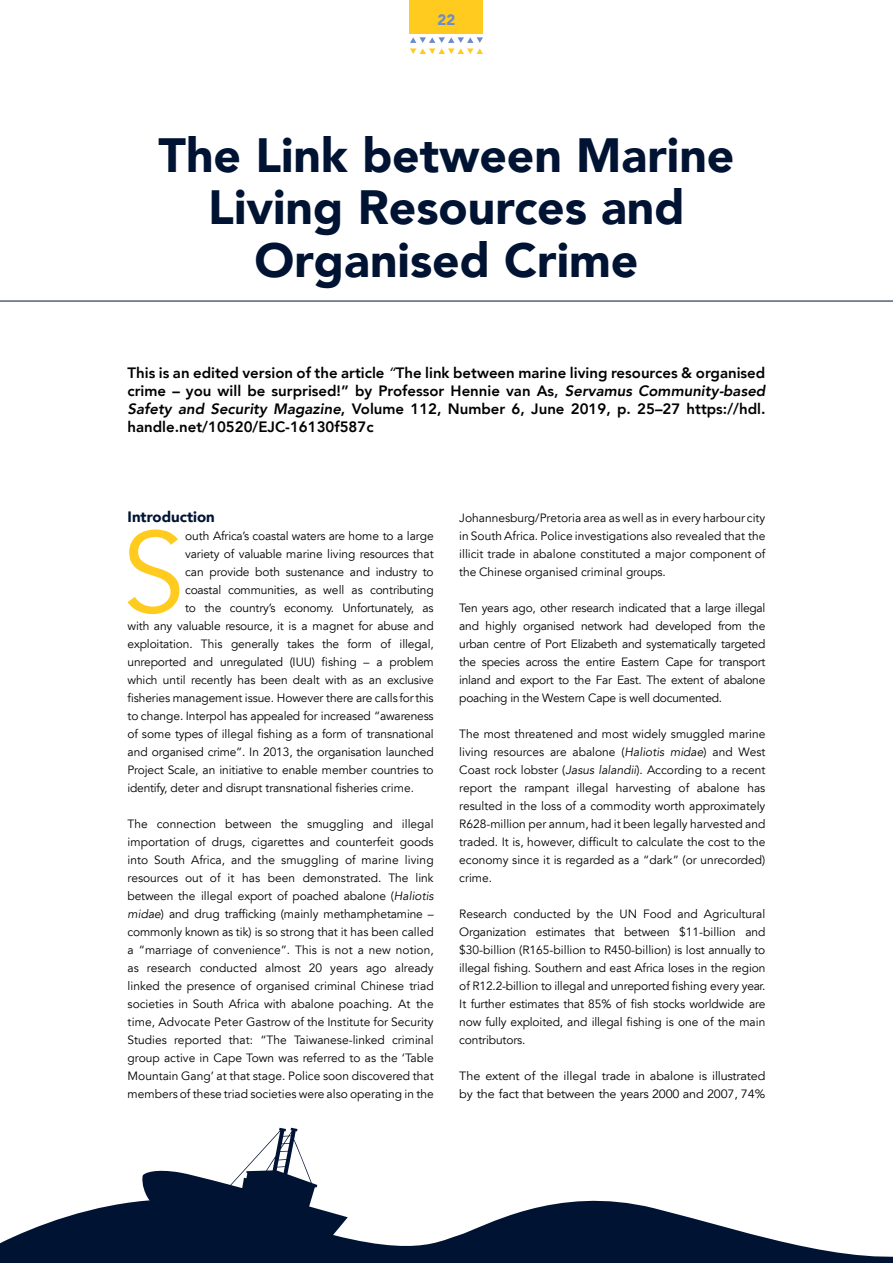
<style>
.page{position:relative;width:893px;height:1263px;background:#fff}
.page>*{position:absolute;margin:0;border:0;box-sizing:border-box;transform-origin:0 0}
.t1{font:113.7px "Avenir LT";color:#ffcb1f}
.t2{font:900 48px/52.5px "Avenir LT";color:#001333;text-align:center}
.t3{font:800 15px/18px "Avenir LT";color:#000;text-align:justify}
.t4{font:900 15px "Avenir LT";color:#001333}
.t5{font:900 15px "Avenir LT";color:#6c8cc7}
.t6{font:12px/18px "Avenir LT";letter-spacing:-.01em;color:#000;text-align:justify}
.t7{font:12px/18px "Avenir LT";letter-spacing:-.01em;color:#000;scale:1.05 1}
.s1{font-weight:400;font-style:italic}
.s2{color:#001333}
.s3{font-style:italic}
</style>
<div class="page">
<svg style="left:249px;top:1128px;width:56px;height:36px"></svg>
<svg style="left:0;top:1164px;width:893px;height:99px"></svg>
<div style="left:410px;top:0;width:73px;height:34px;background:#ffcb1f"></div>
<svg style="left:410px;top:37px;width:73px;height:17px"></svg>
<hr style="left:0;top:301px;width:893px;height:1px;background:#001333">
<p class="t5" style="left:438px;top:10px;width:19px">22</p>
<h2 class="t2" style="left:158px;top:128px;width:577px">The Link between Marine<br>Living Resources and<br>Organised Crime</h2>
<p class="t3" style="left:128px;top:364px;width:639px">This is an edited version of the article <span class="s1">“</span>The link between marine living resources &amp; organised crime – you will be surprised!” by Professor Hennie van As<span class="s2">,</span> <span class="s3">Servamus Community-based Safety and Security Magazine</span>, Volume 112, Number 6, June 2019, p. 25–27 https://hdl. handle.net/10520/EJC-16130f587c</p>
<p class="t4" style="left:128px;top:508px;width:89px">Introduction</p>
<h1 class="t1" style="left:122px;top:507px;width:65px">S</h1>
<p class="t6" style="left:185px;top:527px;width:250px">outh Africa’s coastal waters are home to a large</p>
<p class="t6" style="left:185px;top:545px;width:250px">variety of valuable marine living resources that</p>
<p class="t6" style="left:185px;top:563px;width:250px">can provide both sustenance and industry to</p>
<p class="t6" style="left:185px;top:581px;width:250px">coastal communities, as well as contributing</p>
<p class="t6" style="left:185px;top:599px;width:250px">to the country’s economy. Unfortunately, as</p>
<p class="t6" style="left:128px;top:617px;width:308px">with any valuable resource, it is a magnet for abuse and</p>
<p class="t6" style="left:128px;top:635px;width:308px">exploitation. This generally takes the form of illegal,</p>
<p class="t6" style="left:128px;top:653px;width:308px">unreported and unregulated (IUU) fishing – a problem</p>
<p class="t6" style="left:128px;top:671px;width:308px">which until recently has been dealt with as an exclusive</p>
<p class="t6" style="left:128px;top:689px;width:308px">fisheries management issue. However there are calls for this</p>
<p class="t6" style="left:128px;top:707px;width:308px">to change. Interpol has appealed for increased “awareness</p>
<p class="t6" style="left:128px;top:725px;width:308px">of some types of illegal fishing as a form of transnational</p>
<p class="t6" style="left:128px;top:743px;width:308px">and organised crime”. In 2013, the organisation launched</p>
<p class="t6" style="left:128px;top:761px;width:308px">Project Scale, an initiative to enable member countries to</p>
<p class="t6" style="left:128px;top:779px;width:288px">identify, deter and disrupt transnational fisheries crime.</p>
<p class="t6" style="left:128px;top:815px;width:308px">The connection between the smuggling and illegal importation of drugs, cigarettes and counterfeit goods into South Africa, and the smuggling of marine living resources out of it has been demonstrated. The link between the illegal export of poached abalone (<span class="s3">Haliotis midae</span>) and drug trafficking (mainly methamphetamine – commonly known as tik) is so strong that it has been called a “marriage of convenience”. This is not a new notion, as research conducted almost 20 years ago already linked the presence of organised criminal Chinese triad societies in South Africa with abalone poaching. At the time, Advocate Peter Gastrow of the Institute for Security Studies reported that: “The Taiwanese-linked criminal group active in Cape Town was referred to as the ‘Table Mountain Gang’ at that stage. Police soon discovered that members of these triad societies were also operating in the</p>
<p class="t6" style="left:459px;top:509px;width:308px">Johannesburg/Pretoria area as well as in every harbour city in South Africa. Police investigations also revealed that the illicit trade in abalone constituted a major component of the Chinese organised criminal groups.</p>
<p class="t6" style="left:459px;top:599px;width:308px">Ten years ago, other research indicated that a large illegal and highly organised network had developed from the urban centre of Port Elizabeth and systematically targeted the species across the entire Eastern Cape for transport inland and export to the Far East. The extent of abalone poaching in the Western Cape is well documented.</p>
<p class="t6" style="left:459px;top:725px;width:308px">The most threatened and most widely smuggled marine living resources are abalone (<span class="s3">Haliotis midae</span>) and West Coast rock lobster (<span class="s3">Jasus lalandii</span>). According to a recent report the rampant illegal harvesting of abalone has resulted in the loss of a commodity worth approximately R628-million per annum, had it been legally harvested and traded. It is, however, difficult to calculate the cost to the economy since it is regarded as a “dark” (or unrecorded) crime.</p>
<p class="t6" style="left:459px;top:905px;width:308px">Research conducted by the UN Food and Agricultural Organization estimates that between $11-billion and $30-billion (R165-billion to R450-billion) is lost annually to illegal fishing. Southern and east Africa loses in the region of R12.2-billion to illegal and unreported fishing every year.<br>It further estimates that 85% of fish stocks worldwide are now fully exploited, and illegal fishing is one of the main contributors.</p>
<p class="t7" style="left:459px;top:1067px;width:293px">The extent of the illegal trade in abalone is illustrated by the fact that between the years 2000 and 2007, 74%</p>
</div>
